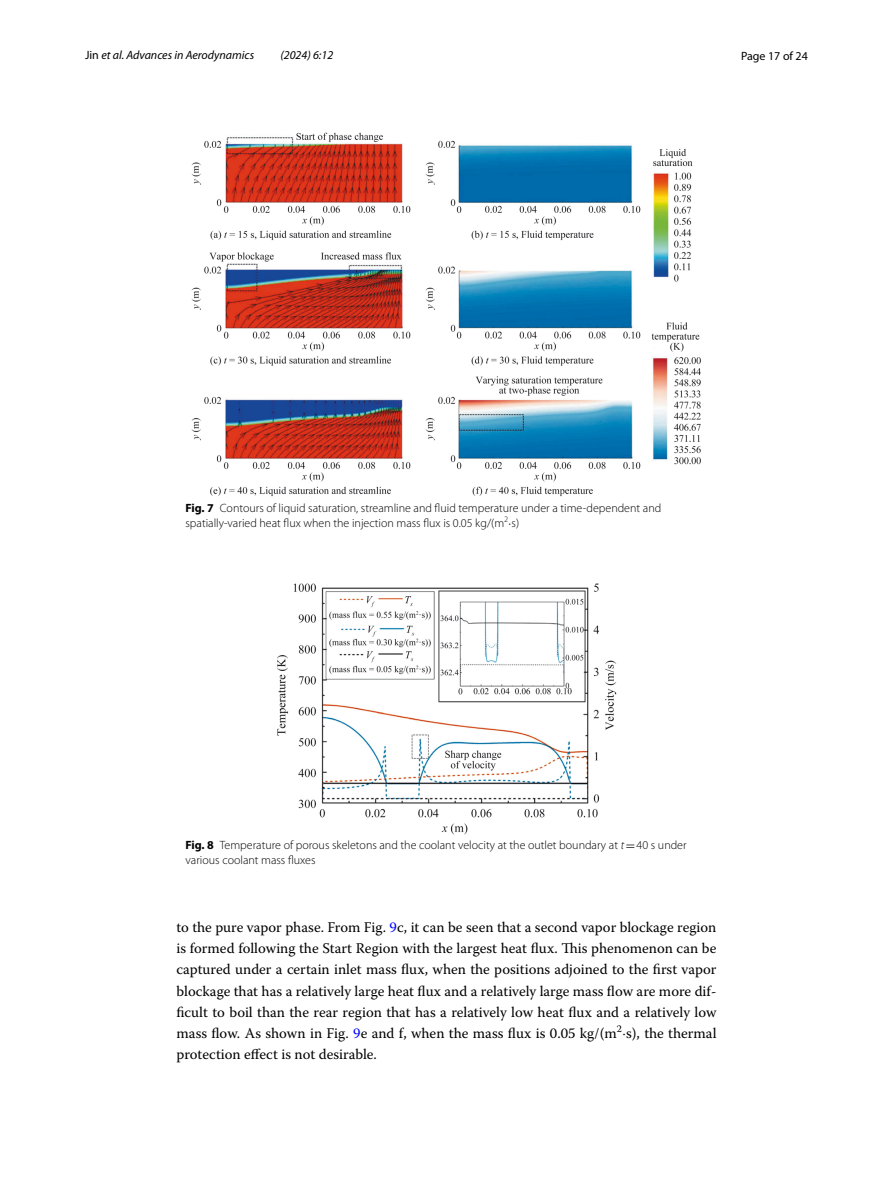
<style>
.page{position:relative;width:893px;height:1187px;background:#fff}
.page>*{position:absolute;margin:0;border:0;box-sizing:border-box;transform-origin:0 0}
.t1{font:14.7px/21.3px "Warnock Pro";color:#000;text-align:justify}
.t2{font:300 12px/15px "Myriad Pro";color:#000}
.t3{font:italic 12px "Myriad Pro";color:#000}
.t4{font:12px "Myriad Pro";color:#000}
.s1{font-style:normal}
.s2{font-weight:700}
.s3{font-family:"MTSY";font-weight:400}
.s4{font-family:"Myriad Pro Light It 19";font-weight:400}
.s5{color:#00f}
.s6{font-family:"MTSY"}
</style>
<div class="page">
<img style="left:191px;top:133px;width:510px;height:363px">
<img style="left:277px;top:583px;width:340px;height:251px">
<p class="t3" style="left:85px;top:48px;width:171px"><span class="s1">Jin</span> et al. Advances in Aerodynamics</p>
<p class="t3" style="left:280px;top:48px;width:54px">(2024) 6:12</p>
<p class="t4" style="left:741px;top:48px;width:68px">Page 17 of 24</p>
<p class="t2" style="left:185px;top:500px;width:477px"><span class="s2">Fig. 7</span> Contours of liquid saturation, streamline and fluid temperature under a time-dependent and spatially-varied heat flux when the injection mass flux is 0.05 kg/(m<sup>2</sup><span class="s3">·</span>s)</p>
<p class="t2" style="left:185px;top:837px;width:503px"><span class="s2">Fig. 8</span> Temperature of porous skeletons and the coolant velocity at the outlet boundary at <span class="s4">t</span><span class="s3">=</span>40 s under various coolant mass fluxes</p>
<p class="t1" style="left:176px;top:916px;width:542px">to the pure vapor phase. From Fig. <span class="s5">9</span>c, it can be seen that a second vapor blockage region is formed following the Start Region with the largest heat flux. This phenomenon can be captured under a certain inlet mass flux, when the positions adjoined to the first vapor blockage that has a relatively large heat flux and a relatively large mass flow are more dif&shy;ficult to boil than the rear region that has a relatively low heat flux and a relatively low mass flow. As shown in Fig. <span class="s5">9</span>e and f, when the mass flux is 0.05 kg/(m<sup>2</sup><span class="s6">·</span>s), the thermal protection effect is not desirable.</p>
</div>
